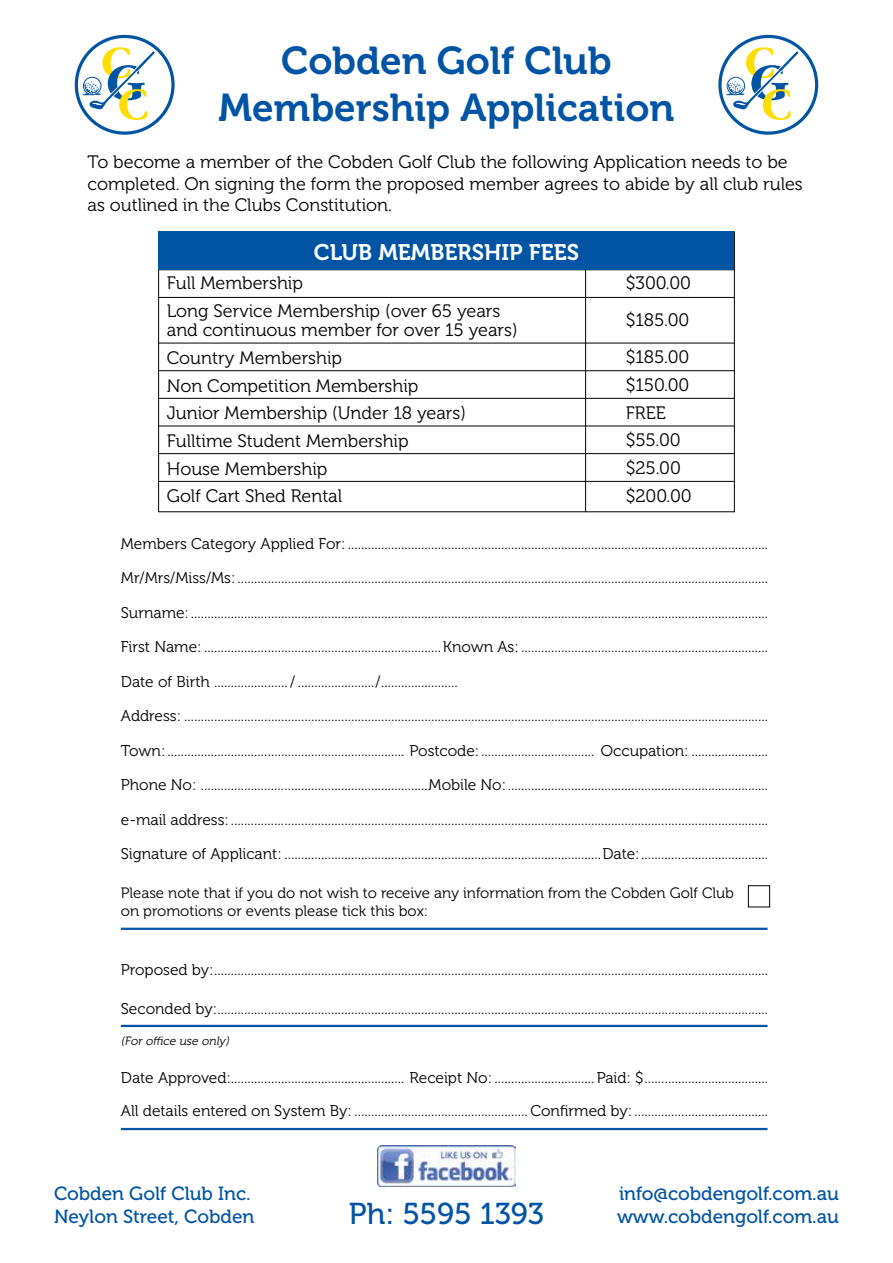
<style>
.page{position:relative;width:893px;height:1263px;background:#fff}
.page>*{position:absolute;margin:0;border:0;box-sizing:border-box;transform-origin:0 0}
.t1{font:38.7px/46.3px "Museo 700";color:#0054a4;text-align:center}
.t2{font:30.15px "Museo 500";letter-spacing:-.005em;color:#0054a4}
.t3{font:22.5px "Museo 700";color:#fff}
.t4{font:19.05px/22.8px "Museo 500";color:#0054a4}
.t5{font:18px/27.8px "Museo 300";color:#000}
.t6{font:15.45px/33px "Museo 300";color:#000}
.t7{font:15px/18px "Museo 300";color:#000}
.t8{font:italic 12px "Museo 300";color:#000}
</style>
<div class="page">
<div style="left:718px;top:35px;width:100px;height:100px;border:3px solid #0054a4;border-radius:50%"></div>
<svg style="left:726px;top:47px;width:73px;height:73px"></svg>
<div style="left:75px;top:35px;width:100px;height:100px;border:3px solid #0054a4;border-radius:50%"></div>
<svg style="left:82px;top:47px;width:73px;height:73px"></svg>
<img style="left:378px;top:1145px;width:137px;height:41px">
<div style="left:748px;top:885px;width:22px;height:22px;border:1px solid #000"></div>
<hr style="left:121px;top:1025px;width:646px;height:2px;background:#0054a4">
<hr style="left:121px;top:928px;width:646px;height:2px;background:#0054a4">
<hr style="left:121px;top:1128px;width:646px;height:2px;background:#0054a4">
<hr style="left:159px;top:297px;width:575px;height:1px;background:#000">
<hr style="left:159px;top:343px;width:575px;height:1px;background:#000">
<hr style="left:159px;top:370px;width:575px;height:1px;background:#000">
<hr style="left:159px;top:398px;width:575px;height:1px;background:#000">
<hr style="left:159px;top:426px;width:575px;height:1px;background:#000">
<hr style="left:159px;top:453px;width:575px;height:1px;background:#000">
<div style="left:159px;top:231px;width:575px;height:39px;background:#0054a4"></div>
<hr style="left:585px;top:269px;width:1px;height:243px;background:#000">
<hr style="left:158px;top:481px;width:576px;height:1px;background:#000">
<h1 class="t1" style="left:219px;top:38px;width:457px">Cobden Golf Club<br>Membership Application</h1>
<p class="t5" style="left:88px;top:152px;width:717px;line-height:21.6px">To become a member of the Cobden Golf Club the following Application needs to be completed. On signing the form the proposed member agrees to abide by all club rules as outlined in the Clubs Constitution.</p>
<h3 class="t3" style="left:314px;top:240px;width:267px">CLUB MEMBERSHIP FEES</h3>
<p class="t5" style="left:167px;top:270px;width:335px">Full Membership<br>Long Service Membership (over 65 years</p>
<p class="t5" style="left:167px;top:316px;width:352px">and continuous member for over 15 years)<br>Country Membership<br>Non Competition Membership<br>Junior Membership (Under 18 years)<br>Fulltime Student Membership<br>House Membership<br>Golf Cart Shed Rental</p>
<p class="t5" style="left:626px;top:265px;width:67px;line-height:37px;text-align:justify">$300.00 $185.00 $185.00</p>
<p class="t5" style="left:626px;top:371px;width:67px">$150.00<br>FREE $55.00 $25.00 $200.00</p>
<p class="t6" style="left:121px;top:527px;width:649px">Members Category Applied For: ..............................................................................................................................</p>
<p class="t6" style="left:121px;top:562px;width:649px">Mr/Mrs/Miss/Ms: ...............................................................................................................................................................</p>
<p class="t6" style="left:121px;top:596px;width:649px">Surname:.............................................................................................................................................................................</p>
<p class="t6" style="left:121px;top:631px;width:649px">First Name: .......................................................................Known As: ..........................................................................</p>
<p class="t6" style="left:121px;top:665px;width:338px">Date of Birth ...................... /......................./.......................</p>
<p class="t6" style="left:121px;top:700px;width:649px">Address: ...............................................................................................................................................................................</p>
<p class="t6" style="left:121px;top:734px;width:649px">Town:....................................................................... Postcode:.................................. Occupation: .......................</p>
<p class="t6" style="left:121px;top:769px;width:649px">Phone No: ....................................................................Mobile No:..............................................................................</p>
<p class="t6" style="left:121px;top:803px;width:649px">e-mail address:.................................................................................................................................................................</p>
<p class="t6" style="left:121px;top:838px;width:649px">Signature of Applicant: ...............................................................................................Date:......................................</p>
<p class="t7" style="left:121px;top:884px;width:615px">Please note that if you do not wish to receive any information from the Cobden Golf Club on promotions or events please tick this box:</p>
<p class="t6" style="left:121px;top:953px;width:649px">Proposed by:......................................................................................................................................................................</p>
<p class="t6" style="left:121px;top:993px;width:649px">Seconded by:.....................................................................................................................................................................</p>
<p class="t8" style="left:121px;top:1034px;width:112px">(For office use only)</p>
<p class="t6" style="left:121px;top:1061px;width:649px">Date Approved:.................................................... Receipt No: ..............................Paid: $.....................................<br>All details entered on System By: .................................................... Confirmed by: ........................................</p>
<p class="t4" style="left:54px;top:1183px;width:202px">Cobden Golf Club Inc.<br>Neylon Street, Cobden</p>
<p class="t4" style="left:619px;top:1183px;width:221px">info@cobdengolf.com.au</p>
<h2 class="t2" style="left:349px;top:1197px;width:197px">Ph: 5595 1393</h2>
<p class="t4" style="left:617px;top:1205px;width:223px">www.cobdengolf.com.au</p>
</div>
